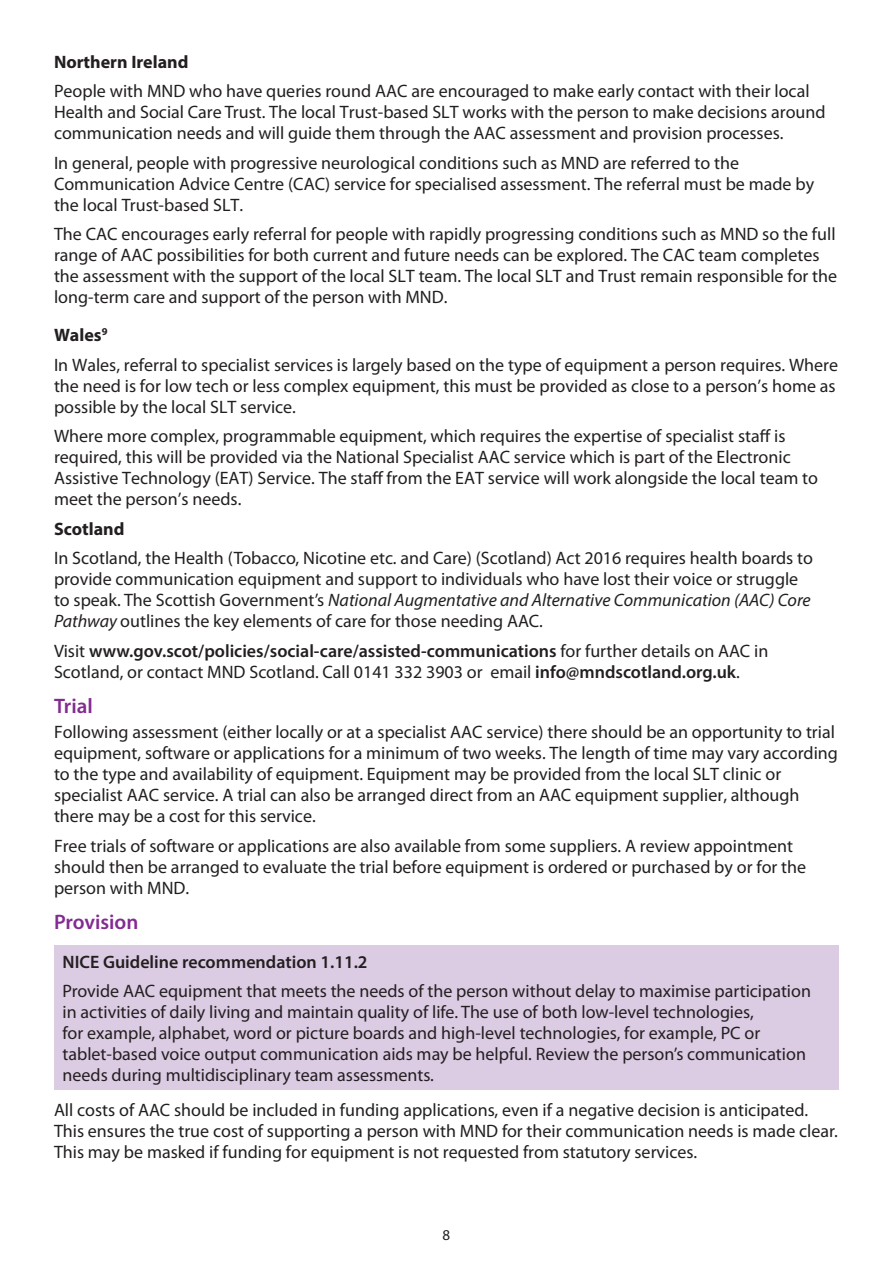
<style>
.page{position:relative;width:893px;height:1263px;background:#fff}
.page>*{position:absolute;margin:0;border:0;box-sizing:border-box;transform-origin:0 0}
.Subheading{font:600 21px "Myriad Pro";color:#832b91}
.Body{font:18px/21px "Myriad Pro";color:#231f20}
.Body-2{font:600 18px "Myriad Pro";color:#231f20}
.Body-3{font:700 18px "Myriad Pro";color:#231f20}
.t1{font:15px "Myriad Pro";color:#231f20}
.s1{font-style:italic}
.s2{font-weight:600}
</style>
<div class="page">
<div style="left:54px;top:946px;width:785px;height:144px;background:#dbcbe3"></div>
<p class="Body-3" style="left:54px;top:50px;width:136px">Northern Ireland</p>
<p class="Body" style="left:54px;top:80px;width:773px">People with MND who have queries round AAC are encouraged to make early contact with their local<br>Health and Social Care Trust. The local Trust-based SLT works with the person to make decisions around communication needs and will guide them through the AAC assessment and provision processes.</p>
<p class="Body" style="left:54px;top:152px;width:762px">In general, people with progressive neurological conditions such as MND are referred to the<br>Communication Advice Centre (CAC) service for specialised assessment. The referral must be made by the local Trust-based SLT.</p>
<p class="Body" style="left:54px;top:223px;width:785px">The CAC encourages early referral for people with rapidly progressing conditions such as MND so the full range of AAC possibilities for both current and future needs can be explored. The CAC team completes the assessment with the support of the local SLT team. The local SLT and Trust remain responsible for the long-term care and support of the person with MND.</p>
<p class="Body-3" style="left:54px;top:323px;width:55px">Wales<sup>9</sup></p>
<p class="Body" style="left:54px;top:354px;width:786px">In Wales, referral to specialist services is largely based on the type of equipment a person requires. Where the need is for low tech or less complex equipment, this must be provided as close to a person’s home as possible by the local SLT service.</p>
<p class="Body" style="left:54px;top:425px;width:765px">Where more complex, programmable equipment, which requires the expertise of specialist staff is required, this will be provided via the National Specialist AAC service which is part of the Electronic Assistive Technology (EAT) Service. The staff from the EAT service will work alongside the local team to meet the person’s needs.</p>
<p class="Body-3" style="left:54px;top:517px;width:72px">Scotland</p>
<p class="Body" style="left:54px;top:547px;width:760px">In Scotland, the Health (Tobacco, Nicotine etc. and Care) (Scotland) Act 2016 requires health boards to provide communication equipment and support to individuals who have lost their voice or struggle to speak. The Scottish Government’s <span class="s1">National Augmentative and Alternative Communication (AAC) Core Pathway</span> outlines the key elements of care for those needing AAC.</p>
<p class="Body" style="left:54px;top:640px;width:716px">Visit <span class="s2">www.gov.scot/policies/social-care/assisted-communications</span> for further details on AAC in<br>Scotland, or contact MND Scotland. Call 0141 332 3903 or email <span class="s2">info@mndscotland.org.uk</span>.</p>
<p class="Subheading" style="left:54px;top:692px;width:40px">Trial</p>
<p class="Body" style="left:54px;top:721px;width:785px">Following assessment (either locally or at a specialist AAC service) there should be an opportunity to trial equipment, software or applications for a minimum of two weeks. The length of time may vary according to the type and availability of equipment. Equipment may be provided from the local SLT clinic or specialist AAC service. A trial can also be arranged direct from an AAC equipment supplier, although there may be a cost for this service.</p>
<p class="Body" style="left:54px;top:835px;width:754px">Free trials of software or applications are also available from some suppliers. A review appointment should then be arranged to evaluate the trial before equipment is ordered or purchased by or for the person with MND.</p>
<p class="Subheading" style="left:54px;top:908px;width:86px">Provision</p>
<p class="Body-2" style="left:63px;top:950px;width:307px">NICE Guideline recommendation 1.11.2</p>
<p class="Body" style="left:63px;top:980px;width:750px">Provide AAC equipment that meets the needs of the person without delay to maximise participation in activities of daily living and maintain quality of life. The use of both low‑level technologies,<br>for example, alphabet, word or picture boards and high‑level technologies, for example, PC or tablet‑based voice output communication aids may be helpful. Review the person’s communication needs during multidisciplinary team assessments.</p>
<p class="Body" style="left:54px;top:1099px;width:785px">All costs of AAC should be included in funding applications, even if a negative decision is anticipated.<br>This ensures the true cost of supporting a person with MND for their communication needs is made clear.<br>This may be masked if funding for equipment is not requested from statutory services.</p>
<p class="t1" style="left:443px;top:1226px;width:9px">8</p>
</div>
